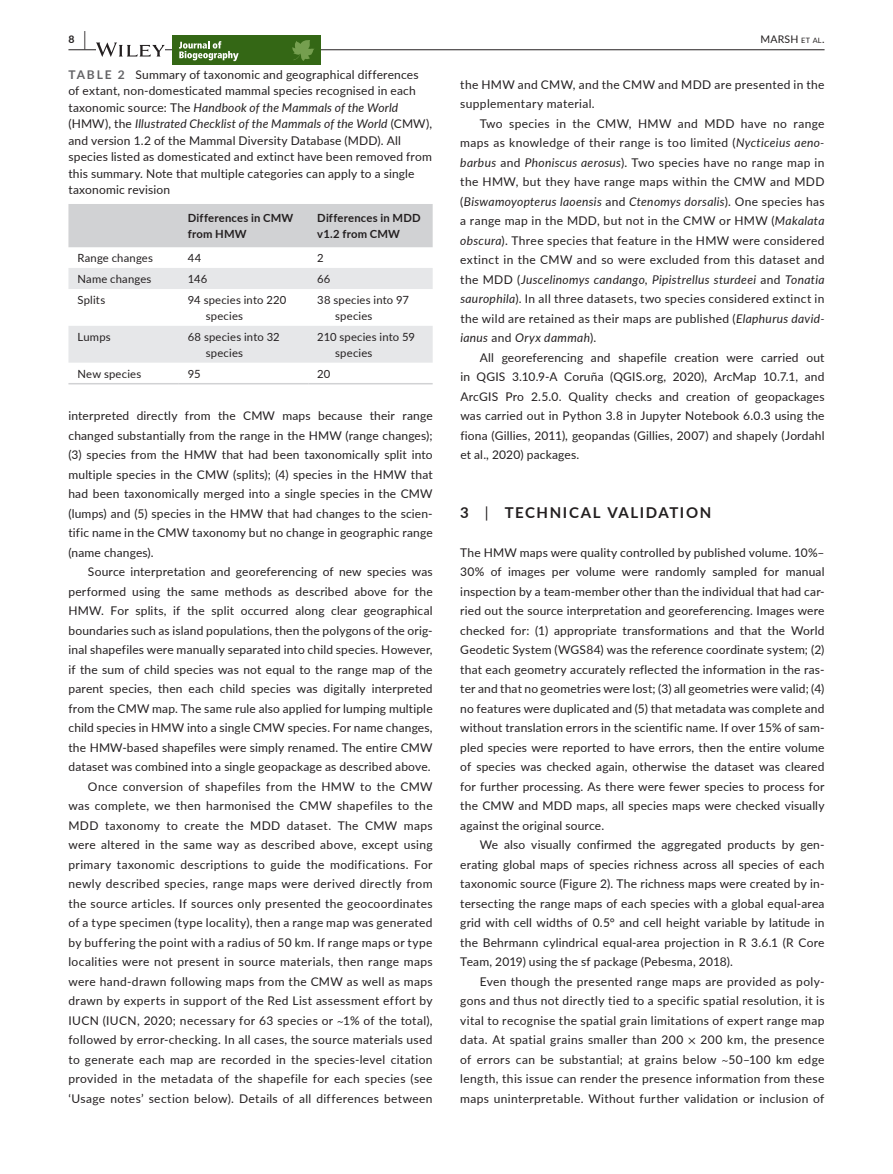
<style>
.page{position:relative;width:893px;height:1174px;background:#fff}
.page>*{position:absolute;margin:0;border:0;box-sizing:border-box;transform-origin:0 0}
.t1{font:700 15px "Lato";letter-spacing:.105em;color:#231f20}
.t2{font:12px/19.5px "Lato";letter-spacing:.02em;color:#231f20;text-align:justify}
.t3{font:11.25px/15.8px "Lato";letter-spacing:.015em;color:#231f20}
.t4{font:700 11.25px/15.8px "Lato";letter-spacing:.02em;color:#231f20}
.t5{font:10.5px "Lato";letter-spacing:.025em;color:#231f20}
.t6{font:700 10.5px "Lato";color:#231f20}
.s1{font-size:19.5px}
.s2{font-size:7.35px}
.s3{font-style:inherit}
.s4{font-weight:700;color:#636366}
.s5{font-style:italic}
.s6{font-family:"STIX"}
.s7{font-weight:400}
</style>
<div class="page">
<hr style="left:68px;top:49px;width:756px;height:1px;background:#231f20">
<svg style="left:96px;top:42px;width:69px;height:15px"></svg>
<div style="left:287px;top:35px;width:34px;height:30px;background:#346715"></div>
<div style="left:172px;top:35px;width:115px;height:30px;background:#346715"></div>
<svg style="left:292px;top:40px;width:22px;height:21px"></svg>
<svg style="left:179px;top:41px;width:60px;height:20px"></svg>
<div style="left:68px;top:204px;width:365px;height:43px;background:#d1d2d4"></div>
<svg style="left:68px;top:268px;width:365px;height:95px"></svg>
<hr style="left:68px;top:383px;width:111px;height:1px;background:#d1d2d4">
<hr style="left:179px;top:383px;width:129px;height:1px;background:#d1d2d4">
<hr style="left:308px;top:383px;width:125px;height:1px;background:#d1d2d4">
<p class="t6" style="left:68px;top:31px;width:19px">8 <span class="s1">|</span></p>
<p class="t5" style="left:760px;top:31px;width:66px">MARSH <span class="s2">et al</span><span class="s3">.</span></p>
<p class="t2" style="left:68px;top:66px;width:365px;line-height:16.5px;text-align:left"><span class="s4">TABLE 2</span> Summary of taxonomic and geographical differences of extant, non-domesticated mammal species recognised in each taxonomic source: The <span class="s5">Handbook of the Mammals of the World </span>(HMW), the <span class="s5">Illustrated Checklist of the Mammals of the World</span> (CMW), and version 1.2 of the Mammal Diversity Database (MDD). All species listed as domesticated and extinct have been removed from this summary. Note that multiple categories can apply to a single taxonomic revision</p>
<p class="t4" style="left:188px;top:210px;width:107px">Differences in CMW from HMW</p>
<p class="t4" style="left:317px;top:210px;width:105px">Differences in MDD v1.2 from CMW</p>
<p class="t3" style="left:77px;top:249px;width:77px">Range changes</p>
<p class="t3" style="left:188px;top:249px;width:15px">44</p>
<p class="t3" style="left:317px;top:249px;width:8px">2</p>
<p class="t3" style="left:77px;top:270px;width:76px">Name changes</p>
<p class="t3" style="left:188px;top:270px;width:21px">146</p>
<p class="t3" style="left:317px;top:270px;width:15px">66</p>
<p class="t3" style="left:77px;top:292px;width:29px">Splits</p>
<p class="t3" style="left:206px;top:292px;width:82px;text-indent:-18px">94 species into 220 species</p>
<p class="t3" style="left:335px;top:292px;width:75px;text-indent:-18px">38 species into 97 species</p>
<p class="t3" style="left:77px;top:328px;width:35px">Lumps</p>
<p class="t3" style="left:206px;top:328px;width:75px;text-indent:-18px">68 species into 32 species</p>
<p class="t3" style="left:335px;top:328px;width:81px;text-indent:-18px">210 species into 59 species</p>
<p class="t3" style="left:77px;top:365px;width:65px">New species</p>
<p class="t3" style="left:188px;top:365px;width:14px">95</p>
<p class="t3" style="left:317px;top:365px;width:15px">20</p>
<p class="t2" style="left:68px;top:405px;width:366px">interpreted directly from the CMW maps because their range changed substantially from the range in the HMW (range changes); (3) species from the HMW that had been taxonomically split into multiple species in the CMW (splits); (4) species in the HMW that had been taxonomically merged into a single species in the CMW (lumps) and (5) species in the HMW that had changes to the scien&shy;tific name in the CMW taxonomy but no change in geographic range (name changes).</p>
<p class="t2" style="left:68px;top:561px;width:366px;text-align:right">Source interpretation and georeferencing of new species was performed using the same methods as described above for the HMW. For splits, if the split occurred along clear geographical boundaries such as island populations, then the polygons of the orig&shy;inal shapefiles were manually separated into child species. However, if the sum of child species was not equal to the range map of the parent species, then each child species was digitally interpreted from the CMW map. The same rule also applied for lumping multiple child species in HMW into a single CMW species. For name changes, the HMW-based shapefiles were simply renamed. The entire CMW dataset was combined into a single geopackage as described above.<br>Once conversion of shapefiles from the HMW to the CMW was complete, we then harmonised the CMW shapefiles to the MDD taxonomy to create the MDD dataset. The CMW maps were altered in the same way as described above, except using primary taxonomic descriptions to guide the modifications. For newly described species, range maps were derived directly from the source articles. If sources only presented the geocoordinates of a type specimen (type locality), then a range map was generated by buffering the point with a radius of 50 km. If range maps or type localities were not present in source materials, then range maps were hand-drawn following maps from the CMW as well as maps drawn by experts in support of the Red List assessment effort by IUCN (IUCN, 2020; necessary for 63 species or <span class="s6">~</span>1% of the total), followed by error-checking. In all cases, the source materials used to generate each map are recorded in the species-level citation provided in the metadata of the shapefile for each species (see ‘Usage notes’ section below). Details of all differences between</p>
<p class="t2" style="left:460px;top:74px;width:366px">the HMW and CMW, and the CMW and MDD are presented in the supplementary material.</p>
<p class="t2" style="left:460px;top:113px;width:366px;text-indent:20px">Two species in the CMW, HMW and MDD have no range maps as knowledge of their range is too limited (<span class="s5">Nycticeius aeno&shy;barbus</span> and <span class="s5">Phoniscus aerosus</span>). Two species have no range map in the HMW, but they have range maps within the CMW and MDD (<span class="s5">Biswamoyopterus laoensis</span> and <span class="s5">Ctenomys dorsalis</span>). One species has a range map in the MDD, but not in the CMW or HMW (<span class="s5">Makalata obscura</span>). Three species that feature in the HMW were considered extinct in the CMW and so were excluded from this dataset and the MDD (<span class="s5">Juscelinomys candango</span>, <span class="s5">Pipistrellus sturdeei</span> and <span class="s5">Tonatia saurophila</span>). In all three datasets, two species considered extinct in the wild are retained as their maps are published (<span class="s5">Elaphurus david&shy;ianus</span> and <span class="s5">Oryx dammah</span>).</p>
<p class="t2" style="left:460px;top:347px;width:366px;text-indent:20px">All georeferencing and shapefile creation were carried out in QGIS 3.10.9-A Coruña (QGIS.org, 2020), ArcMap 10.7.1, and ArcGIS Pro 2.5.0. Quality checks and creation of geopackages was carried out in Python 3.8 in Jupyter Notebook 6.0.3 using the fiona (Gillies, 2011), geopandas (Gillies, 2007) and shapely (Jordahl et al., 2020) packages.</p>
<p class="t1" style="left:460px;top:501px;width:253px">3 <span class="s7">|</span> TECHNICAL VALIDATION</p>
<p class="t2" style="left:460px;top:542px;width:366px">The HMW maps were quality controlled by published volume. 10%– 30% of images per volume were randomly sampled for manual inspection by a team-member other than the individual that had car&shy;ried out the source interpretation and georeferencing. Images were checked for: (1) appropriate transformations and that the World Geodetic System (WGS84) was the reference coordinate system; (2) that each geometry accurately reflected the information in the ras&shy;ter and that no geometries were lost; (3) all geometries were valid; (4) no features were duplicated and (5) that metadata was complete and without translation errors in the scientific name. If over 15% of sam&shy;pled species were reported to have errors, then the entire volume of species was checked again, otherwise the dataset was cleared for further processing. As there were fewer species to process for the CMW and MDD maps, all species maps were checked visually against the original source.</p>
<p class="t2" style="left:460px;top:834px;width:366px;text-indent:20px">We also visually confirmed the aggregated products by gen&shy;erating global maps of species richness across all species of each taxonomic source (Figure 2). The richness maps were created by in&shy;tersecting the range maps of each species with a global equal-area grid with cell widths of 0.5° and cell height variable by latitude in the Behrmann cylindrical equal-area projection in R 3.6.1 (R Core Team, 2019) using the sf package (Pebesma, 2018).</p>
<p class="t2" style="left:460px;top:971px;width:366px;text-indent:20px">Even though the presented range maps are provided as poly&shy;gons and thus not directly tied to a specific spatial resolution, it is vital to recognise the spatial grain limitations of expert range map data. At spatial grains smaller than 200 <span class="s6">×</span> 200 km, the presence of errors can be substantial; at grains below <span class="s6">~</span>50–100 km edge length, this issue can render the presence information from these maps uninterpretable. Without further validation or inclusion of</p>
</div>
